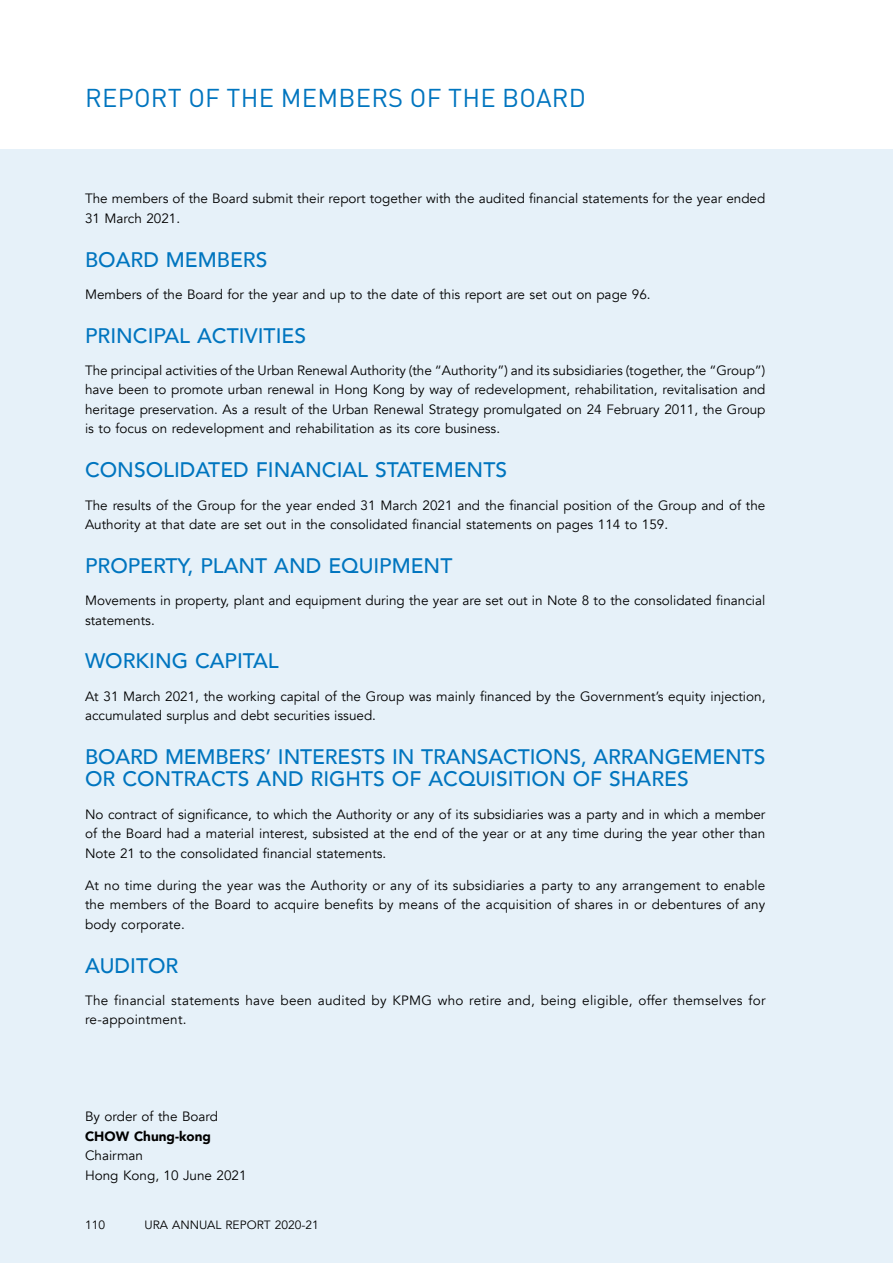
<style>
.page{position:relative;width:893px;height:1263px;background:#fff}
.page>*{position:absolute;margin:0;border:0;box-sizing:border-box;transform-origin:0 0}
.t1{font:25.5px "DIN Pro";letter-spacing:.01em;color:#0075bf}
.t2{font:500 21px/22.5px "Avenir";color:#0075bf}
.t3{font:13.5px/19.5px "Avenir";color:#000}
.t4{font:13.5px/19.5px "Avenir";letter-spacing:.02em;color:#000}
.t5{font:900 13.5px "Avenir";color:#000}
.t6{font:12px "Avenir";color:#000}
</style>
<div class="page">
<div style="left:0;top:149px;width:893px;height:1114px;background:#e6f1f9"></div>
<h1 class="t1" style="left:85px;top:80px;width:502px">REPORT OF THE MEMBERS OF THE BOARD</h1>
<p class="t3" style="left:85px;top:189px;width:682px">The members of the Board submit their report together with the audited financial statements for the year ended<br>31 March 2021.</p>
<h2 class="t2" style="left:85px;top:247px;width:184px">BOARD MEMBERS</h2>
<p class="t3" style="left:85px;top:285px;width:567px">Members of the Board for the year and up to the date of this report are set out on page 96.</p>
<h2 class="t2" style="left:85px;top:323px;width:222px">PRINCIPAL ACTIVITIES</h2>
<p class="t3" style="left:85px;top:361px;width:682px;text-align:justify">The principal activities of the Urban Renewal Authority (the “Authority”) and its subsidiaries (together, the “Group”) have been to promote urban renewal in Hong Kong by way of redevelopment, rehabilitation, revitalisation and heritage preservation. As a result of the Urban Renewal Strategy promulgated on 24 February 2011, the Group is to focus on redevelopment and rehabilitation as its core business.</p>
<h2 class="t2" style="left:85px;top:457px;width:423px">CONSOLIDATED FINANCIAL STATEMENTS</h2>
<p class="t3" style="left:85px;top:495px;width:682px">The results of the Group for the year ended 31 March 2021 and the financial position of the Group and of the<br>Authority at that date are set out in the consolidated financial statements on pages 114 to 159.</p>
<h2 class="t2" style="left:85px;top:553px;width:369px">PROPERTY, PLANT AND EQUIPMENT</h2>
<p class="t3" style="left:85px;top:591px;width:682px">Movements in property, plant and equipment during the year are set out in Note 8 to the consolidated financial statements.</p>
<h2 class="t2" style="left:85px;top:649px;width:195px">WORKING CAPITAL</h2>
<p class="t3" style="left:85px;top:686px;width:682px">At 31 March 2021, the working capital of the Group was mainly financed by the Government’s equity injection, accumulated surplus and debt securities issued.</p>
<h2 class="t2" style="left:85px;top:744px;width:682px">BOARD MEMBERS’ INTERESTS IN TRANSACTIONS, ARRANGEMENTS<br>OR CONTRACTS AND RIGHTS OF ACQUISITION OF SHARES</h2>
<p class="t3" style="left:85px;top:804px;width:682px;text-align:justify">No contract of significance, to which the Authority or any of its subsidiaries was a party and in which a member of the Board had a material interest, subsisted at the end of the year or at any time during the year other than Note 21 to the consolidated financial statements.</p>
<p class="t3" style="left:85px;top:876px;width:682px;text-align:justify">At no time during the year was the Authority or any of its subsidiaries a party to any arrangement to enable the members of the Board to acquire benefits by means of the acquisition of shares in or debentures of any body corporate.</p>
<h2 class="t2" style="left:85px;top:953px;width:95px">AUDITOR</h2>
<p class="t4" style="left:85px;top:991px;width:682px">The financial statements have been audited by KPMG who retire and, being eligible, offer themselves for re-appointment.</p>
<p class="t3" style="left:85px;top:1107px;width:135px">By order of the Board</p>
<p class="t5" style="left:85px;top:1124px;width:128px">CHOW Chung-kong</p>
<p class="t3" style="left:85px;top:1146px;width:163px">Chairman<br>Hong Kong, 10 June 2021</p>
<p class="t6" style="left:85px;top:1218px;width:22px">110</p>
<p class="t6" style="left:145px;top:1218px;width:176px">URA ANNUAL REPORT 2020-21</p>
</div>
